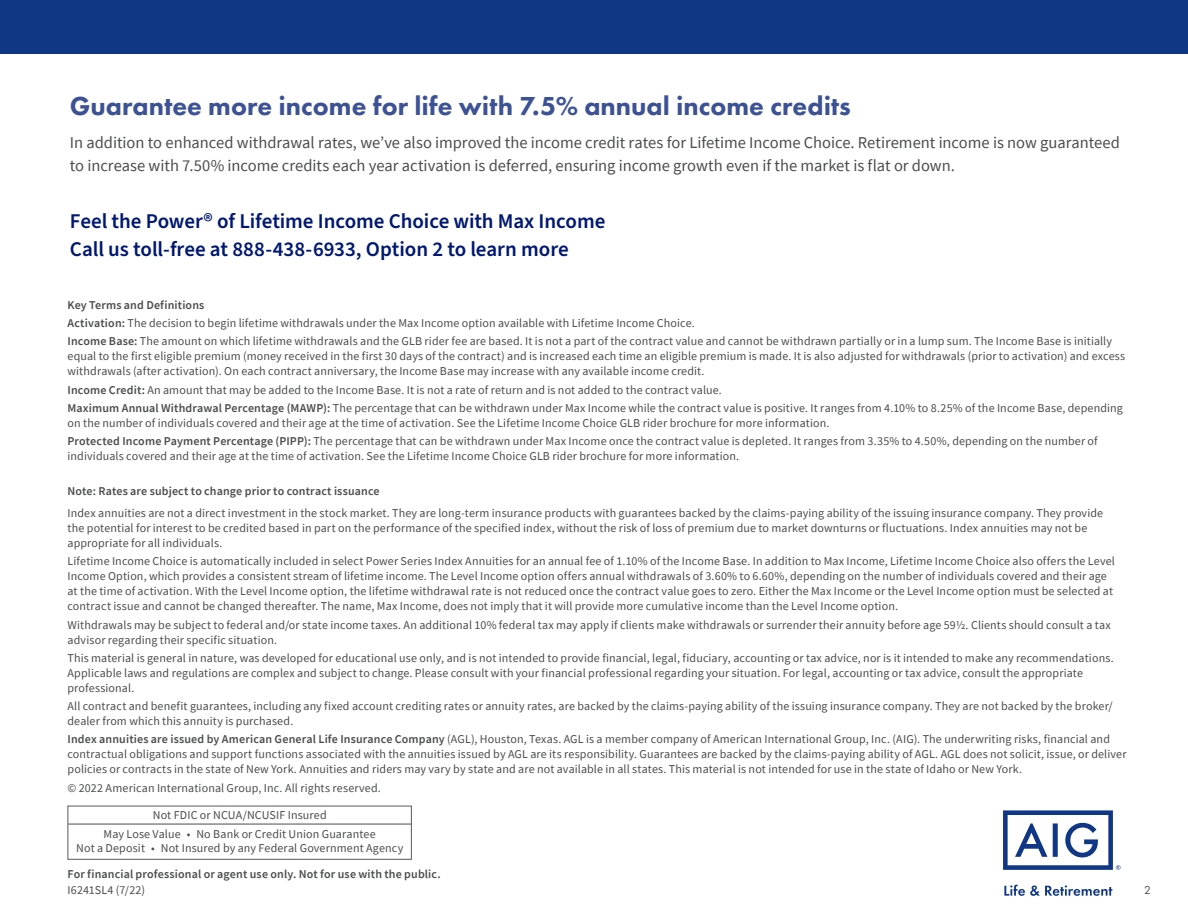
<style>
.page{position:relative;width:1188px;height:918px;background:#fff}
.page>*{position:absolute;margin:0;border:0;box-sizing:border-box;transform-origin:0 0}
.Header_2{font:800 27px "Futura PT";color:#3c5295}
.t1{font:600 21px "Source Sans Pro";letter-spacing:-.005em;color:#001871}
.Header_2-2{font:16.5px/22.5px "Source Sans Pro";color:#4b4c4d}
.Disclosure{font:12px/15px "Source Sans Pro";letter-spacing:.01em;color:#4b4c4d}
.Disclosure-2{font:600 12px "Source Sans Pro";letter-spacing:.01em;color:#4b4c4d}
.Disclosure_Italic_11{font:600 12px "Source Sans Pro";letter-spacing:.01em;color:#4b4c4d}
.Disclosure_Italic_11-2{font:12px "Source Sans Pro";letter-spacing:.015em;color:#4b4c4d}
.t2{font:12px "Futura PT";color:#4b4c4d}
.s1{font-weight:600}
</style>
<div class="page">
<div style="left:0;top:0;width:1188px;height:54px;background:#103785"></div>
<hr style="left:68px;top:824px;width:343px;height:1px;background:#4b4c4d">
<div style="left:68px;top:806px;width:344px;height:54px;border:1px solid #57585a"></div>
<svg style="left:1003px;top:810px;width:117px;height:60px"></svg>
<svg style="left:1004px;top:885px;width:108px;height:11px"></svg>
<p class="Header_2" style="left:70px;top:89px;width:783px">Guarantee more income for life with 7.5% annual income credits</p>
<p class="Header_2-2" style="left:70px;top:132px;width:1052px">In addition to enhanced withdrawal rates, we’ve also improved the income credit rates for Lifetime Income Choice. Retirement income is now guaranteed to increase with 7.50% income credits each year activation is deferred, ensuring income growth even if the market is flat or down.</p>
<p class="t1" style="left:70px;top:207px;width:537px">Feel the Power® of Lifetime Income Choice with Max Income</p>
<p class="t1" style="left:70px;top:235px;width:500px">Call us toll-free at 888-438-6933, Option 2 to learn more</p>
<p class="Disclosure-2" style="left:68px;top:297px;width:138px">Key Terms and Definitions</p>
<p class="Disclosure" style="left:68px;top:316px;width:629px"><span class="s1">Activation:</span> The decision to begin lifetime withdrawals under the Max Income option available with Lifetime Income Choice.</p>
<p class="Disclosure" style="left:68px;top:334px;width:1059px"><span class="s1">Income Base:</span> The amount on which lifetime withdrawals and the GLB rider fee are based. It is not a part of the contract value and cannot be withdrawn partially or in a lump sum. The Income Base is initially equal to the first eligible premium (money received in the first 30 days of the contract) and is increased each time an eligible premium is made. It is also adjusted for withdrawals (prior to activation) and excess withdrawals (after activation). On each contract anniversary, the Income Base may increase with any available income credit.</p>
<p class="Disclosure" style="left:68px;top:382px;width:656px"><span class="s1">Income Credit:</span> An amount that may be added to the Income Base. It is not a rate of return and is not added to the contract value.</p>
<p class="Disclosure" style="left:68px;top:400px;width:1057px"><span class="s1">Maximum Annual Withdrawal Percentage (MAWP):</span> The percentage that can be withdrawn under Max Income while the contract value is positive. It ranges from 4.10% to 8.25% of the Income Base, depending on the number of individuals covered and their age at the time of activation. See the Lifetime Income Choice GLB rider brochure for more information.</p>
<p class="Disclosure" style="left:68px;top:434px;width:1032px"><span class="s1">Protected Income Payment Percentage (PIPP):</span> The percentage that can be withdrawn under Max Income once the contract value is depleted. It ranges from 3.35% to 4.50%, depending on the number of individuals covered and their age at the time of activation. See the Lifetime Income Choice GLB rider brochure for more information.</p>
<p class="Disclosure-2" style="left:68px;top:484px;width:314px">Note: Rates are subject to change prior to contract issuance</p>
<p class="Disclosure" style="left:68px;top:506px;width:1037px">Index annuities are not a direct investment in the stock market. They are long-term insurance products with guarantees backed by the claims-paying ability of the issuing insurance company. They provide the potential for interest to be credited based in part on the performance of the specified index, without the risk of loss of premium due to market downturns or fluctuations. Index annuities may not be appropriate for all individuals.</p>
<p class="Disclosure" style="left:68px;top:554px;width:1049px">Lifetime Income Choice is automatically included in select Power Series Index Annuities for an annual fee of 1.10% of the Income Base. In addition to Max Income, Lifetime Income Choice also offers the Level Income Option, which provides a consistent stream of lifetime income. The Level Income option offers annual withdrawals of 3.60% to 6.60%, depending on the number of individuals covered and their age at the time of activation. With the Level Income option, the lifetime withdrawal rate is not reduced once the contract value goes to zero. Either the Max Income or the Level Income option must be selected at contract issue and cannot be changed thereafter. The name, Max Income, does not imply that it will provide more cumulative income than the Level Income option.</p>
<p class="Disclosure" style="left:68px;top:617px;width:1045px">Withdrawals may be subject to federal and/or state income taxes. An additional 10% federal tax may apply if clients make withdrawals or surrender their annuity before age 59½. Clients should consult a tax advisor regarding their specific situation.</p>
<p class="Disclosure" style="left:68px;top:650px;width:1048px">This material is general in nature, was developed for educational use only, and is not intended to provide financial, legal, fiduciary, accounting or tax advice, nor is it intended to make any recommendations.<br>Applicable laws and regulations are complex and subject to change. Please consult with your financial professional regarding your situation. For legal, accounting or tax advice, consult the appropriate professional.</p>
<p class="Disclosure" style="left:68px;top:699px;width:1047px">All contract and benefit guarantees, including any fixed account crediting rates or annuity rates, are backed by the claims-paying ability of the issuing insurance company. They are not backed by the broker/ dealer from which this annuity is purchased.</p>
<p class="Disclosure" style="left:68px;top:732px;width:1061px"><span class="s1">Index annuities are issued by American General Life Insurance Company</span> (AGL), Houston, Texas. AGL is a member company of American International Group, Inc. (AIG). The underwriting risks, financial and contractual obligations and support functions associated with the annuities issued by AGL are its responsibility. Guarantees are backed by the claims-paying ability of AGL. AGL does not solicit, issue, or deliver policies or contracts in the state of New York. Annuities and riders may vary by state and are not available in all states. This material is not intended for use in the state of Idaho or New York.</p>
<p class="Disclosure" style="left:68px;top:780px;width:315px">© 2022 American International Group, Inc. All rights reserved.</p>
<p class="Disclosure" style="left:153px;top:808px;width:175px">Not FDIC or NCUA/NCUSIF Insured</p>
<p class="Disclosure" style="left:104px;top:826px;width:274px">May Lose Value • No Bank or Credit Union Guarantee</p>
<p class="Disclosure" style="left:76px;top:841px;width:329px">Not a Deposit • Not Insured by any Federal Government Agency</p>
<p class="Disclosure_Italic_11" style="left:68px;top:866px;width:375px">For financial professional or agent use only. Not for use with the public.</p>
<p class="Disclosure_Italic_11-2" style="left:68px;top:882px;width:79px">I6241SL4 (7/22)</p>
<p class="t2" style="left:1144px;top:883px;width:8px">2</p>
</div>
